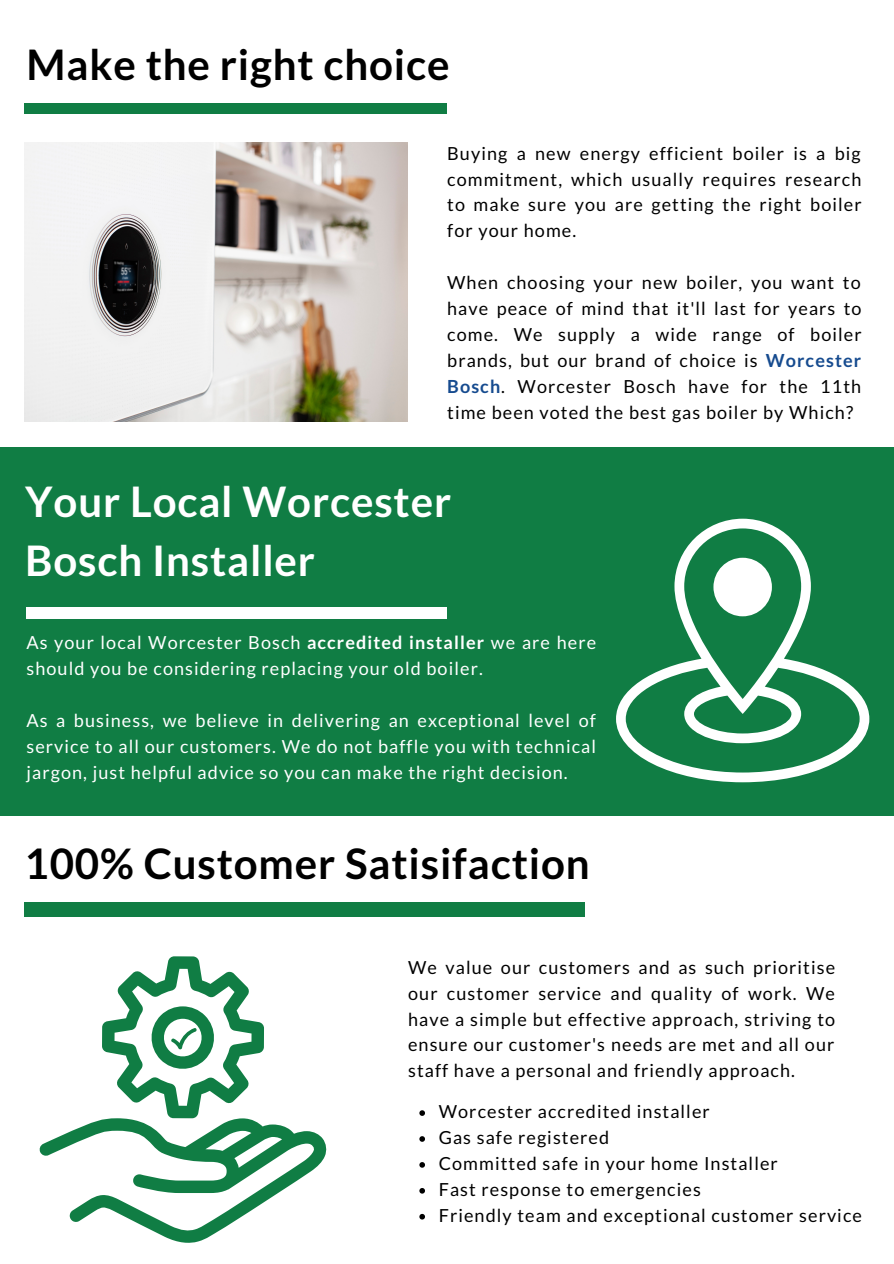
<style>
.page{position:relative;width:894px;height:1264px;background:#fff}
.page>*{position:absolute;margin:0;border:0;box-sizing:border-box;transform-origin:0 0}
.t1{font:700 42px "Lato";letter-spacing:.02em;color:#000}
.t2{font:700 42px/58.5px "Lato";letter-spacing:.02em;color:#fff}
.t3{font:18px/26px "Lato";letter-spacing:.06em;color:#000;text-align:justify}
.t4{font:18px/26px "Lato";letter-spacing:.06em;color:#fff}
.s1{font-weight:700;color:#164b8f}
.s2{font-weight:700}
</style>
<div class="page">
<div style="left:0;top:447px;width:893px;height:369px;background:#107d44"></div>
<div style="left:24px;top:104px;width:423px;height:10px;background:#107d44"></div>
<div style="left:27px;top:608px;width:419px;height:10px;background:#fff"></div>
<div style="left:24px;top:902px;width:560px;height:14px;background:#107d44"></div>
<svg style="left:616px;top:518px;width:253px;height:264px"></svg>
<div style="left:713px;top:557px;width:58px;height:59px;background:#fff;border-radius:50%"></div>
<img style="left:24px;top:142px;width:383px;height:279px">
<svg style="left:39px;top:956px;width:288px;height:287px"></svg>
<svg style="left:170px;top:1028px;width:27px;height:21px"></svg>
<svg style="left:419px;top:1110px;width:6px;height:5px"></svg>
<svg style="left:419px;top:1136px;width:6px;height:5px"></svg>
<svg style="left:419px;top:1162px;width:6px;height:5px"></svg>
<svg style="left:419px;top:1188px;width:6px;height:5px"></svg>
<svg style="left:419px;top:1213px;width:6px;height:6px"></svg>
<p class="t1" style="left:27px;top:39px;width:424px">Make the right choice</p>
<p class="t3" style="left:447px;top:140px;width:416px">Buying a new energy efficient boiler is a big commitment, which usually requires research to make sure you are getting the right boiler for your home.</p>
<p class="t3" style="left:447px;top:269px;width:416px">When choosing your new boiler, you want to have peace of mind that it'll last for years to come. We supply a wide range of boiler brands, but our brand of choice is <span class="s1">Worcester Bosch</span>. Worcester Bosch have for the 11th time been voted the best gas boiler by Which?</p>
<p class="t2" style="left:25px;top:472px;width:427px">Your Local Worcester<br>Bosch Installer</p>
<p class="t4" style="left:27px;top:629px;width:571px">As your local Worcester Bosch <span class="s2">accredited installer</span> we are here should you be considering replacing your old boiler.</p>
<p class="t4" style="left:27px;top:707px;width:571px;text-align:justify">As a business, we believe in delivering an exceptional level of service to all our customers. We do not baffle you with technical jargon, just helpful advice so you can make the right decision.</p>
<p class="t1" style="left:24px;top:837px;width:566px">100% Customer Satisifaction</p>
<p class="t3" style="left:408px;top:953px;width:428px">We value our customers and as such prioritise our customer service and quality of work. We have a simple but effective approach, striving to ensure our customer's needs are met and all our staff have a personal and friendly approach.</p>
<p class="t3" style="left:438px;top:1098px;width:272px">Worcester accredited installer</p>
<p class="t3" style="left:438px;top:1124px;width:172px">Gas safe registered</p>
<p class="t3" style="left:438px;top:1149px;width:340px">Committed safe in your home Installer</p>
<p class="t3" style="left:438px;top:1175px;width:263px">Fast response to emergencies</p>
<p class="t3" style="left:438px;top:1201px;width:424px">Friendly team and exceptional customer service</p>
</div>
